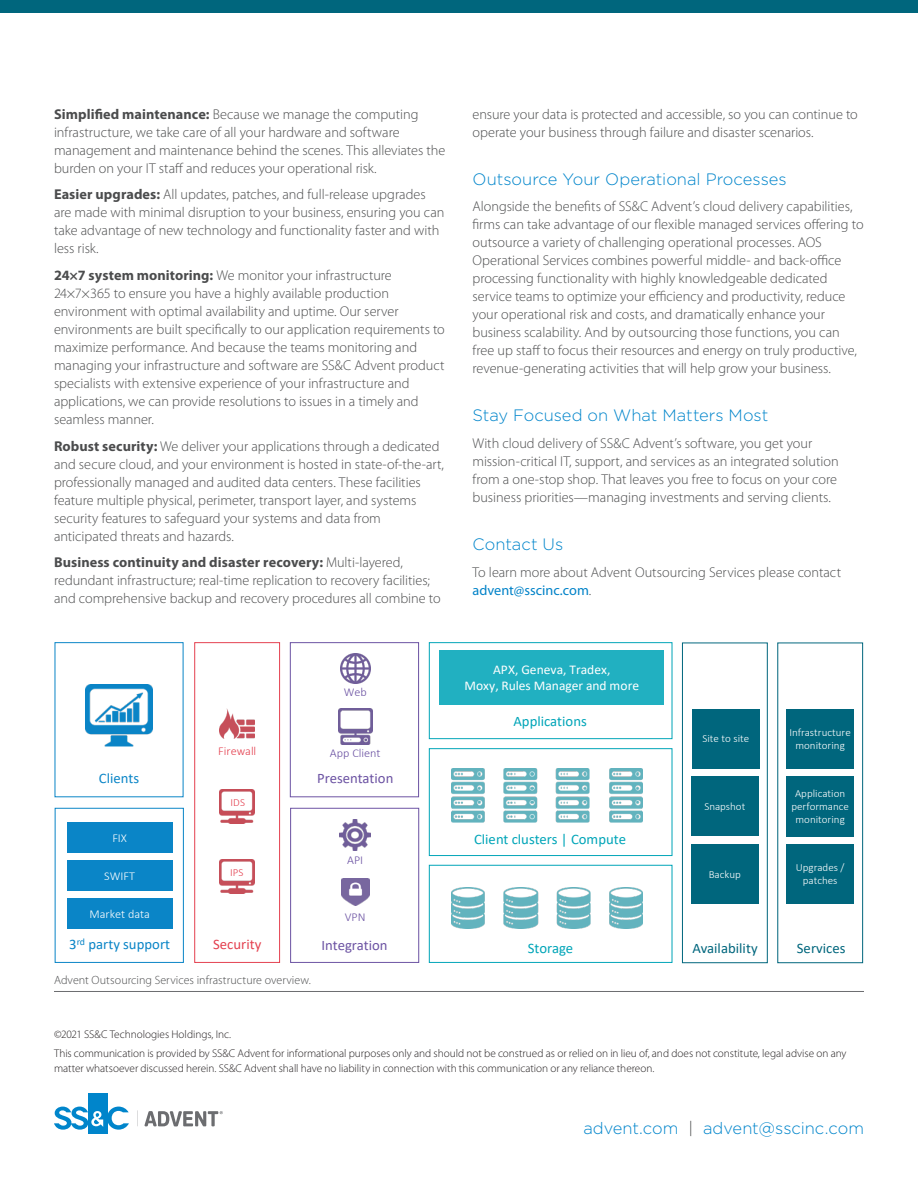
<style>
.page{position:relative;width:918px;height:1188px;background:#fff}
.page>*{position:absolute;margin:0;border:0;box-sizing:border-box;transform-origin:0 0}
.t1{font:300 16.5px "Gotham";color:#0085cb}
.t2{font:14.55px "Calibri";color:#00a5b8}
.t3{font:14.55px "Calibri";color:#6c53a3}
.t4{font:14.55px "Calibri";color:#0a85c7}
.t5{font:14.55px "Calibri";color:#00667d}
.t6{font:14.55px "Calibri";color:#e44150}
.TEXT{font:300 14.25px/18px "Myriad Pro";color:#4b4c4d}
.t7{font:13.35px/15.9px "Calibri";color:#fff;text-align:center}
.t8{font:300 12px "Myriad Pro";letter-spacing:.005em;color:#4b4c4d}
.t9{font:300 12px "Calibri";color:#fff}
.t10{font:300 12px "Calibri";color:#6c53a3}
.t11{font:300 12px "Calibri";color:#e44150}
.DISCLOSURES_FOOTNOTE{font:300 11.25px/15px "Myriad Pro";letter-spacing:-.005em;color:#231f20}
.t12{font:300 10.95px/13px "Calibri";color:#fff;text-align:center}
.t13{font:300 10.95px "Calibri";letter-spacing:-.005em;color:#e44150}
.s1{font-weight:700}
.s2{font-weight:400;color:#0082c8}
.s3{color:#4b4c4d}
</style>
<div class="page">
<div style="left:0;top:0;width:918px;height:14px;background:#00667d"></div>
<div style="left:88px;top:1093px;width:19px;height:41px;background:#0085cb"></div>
<svg style="left:54px;top:1107px;width:75px;height:23px"></svg>
<svg style="left:144px;top:1111px;width:79px;height:15px"></svg>
<div style="left:55px;top:808px;width:129px;height:155px;border:1px solid #0a85c7"></div>
<div style="left:67px;top:822px;width:105px;height:31px;background:#0a85c7"></div>
<div style="left:67px;top:860px;width:105px;height:31px;background:#0a85c7"></div>
<div style="left:194px;top:642px;width:86px;height:321px;border:1px solid #e44150"></div>
<img style="left:220px;top:708px;width:34px;height:31px">
<img style="left:220px;top:790px;width:34px;height:33px">
<img style="left:220px;top:860px;width:34px;height:33px">
<div style="left:290px;top:642px;width:129px;height:155px;border:1px solid #6c53a3"></div>
<div style="left:290px;top:808px;width:129px;height:155px;border:1px solid #6c53a3"></div>
<img style="left:85px;top:685px;width:68px;height:62px">
<img style="left:340px;top:654px;width:30px;height:29px">
<img style="left:339px;top:708px;width:33px;height:36px">
<img style="left:339px;top:820px;width:31px;height:31px">
<img style="left:341px;top:878px;width:28px;height:28px">
<div style="left:429px;top:642px;width:243px;height:97px;border:1px solid #00a5b8"></div>
<div style="left:429px;top:748px;width:243px;height:108px;border:1px solid #00a5b8"></div>
<div style="left:429px;top:865px;width:243px;height:98px;border:1px solid #00a5b8"></div>
<img style="left:451px;top:769px;width:192px;height:53px">
<img style="left:451px;top:887px;width:192px;height:42px">
<div style="left:440px;top:650px;width:224px;height:55px;background:#21b0c1"></div>
<div style="left:682px;top:643px;width:86px;height:320px;border:1px solid #00667d"></div>
<div style="left:692px;top:709px;width:68px;height:60px;background:#00667d"></div>
<div style="left:691px;top:777px;width:68px;height:59px;background:#00667d"></div>
<div style="left:691px;top:844px;width:68px;height:60px;background:#00667d"></div>
<div style="left:777px;top:643px;width:86px;height:320px;border:1px solid #00667d"></div>
<div style="left:787px;top:709px;width:67px;height:60px;background:#00667d"></div>
<div style="left:787px;top:776px;width:67px;height:60px;background:#00667d"></div>
<div style="left:787px;top:844px;width:67px;height:60px;background:#00667d"></div>
<div style="left:67px;top:898px;width:105px;height:31px;background:#0a85c7"></div>
<hr style="left:54px;top:991px;width:810px;height:1px;background:#6c6d70">
<p class="TEXT" style="left:54px;top:105px;width:393px"><span class="s1">Simplified maintenance:</span> Because we manage the computing infrastructure, we take care of all your hardware and software management and maintenance behind the scenes. This alleviates the burden on your IT staff and reduces your operational risk.</p>
<p class="TEXT" style="left:54px;top:185px;width:392px"><span class="s1">Easier upgrades:</span> All updates, patches, and full-release upgrades are made with minimal disruption to your business, ensuring you can take advantage of new technology and functionality faster and with less risk.</p>
<p class="TEXT" style="left:54px;top:266px;width:392px"><span class="s1">24×7 system monitoring:</span> We monitor your infrastructure 24×7×365 to ensure you have a highly available production environment with optimal availability and uptime. Our server environments are built specifically to our application requirements to maximize performance. And because the teams monitoring and managing your infrastructure and software are SS&amp;C Advent product specialists with extensive experience of your infrastructure and applications, we can provide resolutions to issues in a timely and seamless manner.</p>
<p class="TEXT" style="left:54px;top:437px;width:392px"><span class="s1">Robust security:</span> We deliver your applications through a dedicated and secure cloud, and your environment is hosted in state-of-the-art, professionally managed and audited data centers. These facilities feature multiple physical, perimeter, transport layer, and systems security features to safeguard your systems and data from anticipated threats and hazards.</p>
<p class="TEXT" style="left:54px;top:553px;width:388px"><span class="s1">Business continuity and disaster recovery:</span> Multi-layered, redundant infrastructure; real-time replication to recovery facilities; and comprehensive backup and recovery procedures all combine to</p>
<p class="TEXT" style="left:472px;top:105px;width:387px">ensure your data is protected and accessible, so you can continue to operate your business through failure and disaster scenarios.</p>
<h1 class="t1" style="left:472px;top:168px;width:316px">Outsource Your Operational Processes</h1>
<p class="TEXT" style="left:472px;top:197px;width:393px">Alongside the benefits of SS&amp;C Advent’s cloud delivery capabilities, firms can take advantage of our flexible managed services offering to outsource a variety of challenging operational processes. AOS Operational Services combines powerful middle- and back-office processing functionality with highly knowledgeable dedicated service teams to optimize your efficiency and productivity, reduce your operational risk and costs, and dramatically enhance your business scalability. And by outsourcing those functions, you can free up staff to focus their resources and energy on truly productive, revenue-generating activities that will help grow your business.</p>
<h1 class="t1" style="left:472px;top:405px;width:297px">Stay Focused on What Matters Most</h1>
<p class="TEXT" style="left:472px;top:434px;width:368px">With cloud delivery of SS&amp;C Advent’s software, you get your mission-critical IT, support, and services as an integrated solution from a one-stop shop. That leaves you free to focus on your core business priorities—managing investments and serving clients.</p>
<h1 class="t1" style="left:472px;top:534px;width:92px">Contact Us</h1>
<p class="TEXT" style="left:472px;top:563px;width:370px">To learn more about Advent Outsourcing Services please contact <span class="s2">advent@sscinc.com</span>.</p>
<p class="t10" style="left:344px;top:684px;width:25px">Web</p>
<p class="t11" style="left:218px;top:743px;width:40px">Firewall</p>
<p class="t10" style="left:330px;top:746px;width:52px">App Client</p>
<p class="t4" style="left:99px;top:768px;width:42px">Clients</p>
<p class="t3" style="left:317px;top:768px;width:78px">Presentation</p>
<p class="t13" style="left:231px;top:795px;width:16px">IDS</p>
<p class="t9" style="left:112px;top:830px;width:16px">FIX</p>
<p class="t9" style="left:104px;top:868px;width:32px">SWIFT</p>
<p class="t13" style="left:230px;top:866px;width:15px">IPS</p>
<p class="t10" style="left:347px;top:853px;width:18px">API</p>
<p class="t9" style="left:89px;top:906px;width:62px">Market data</p>
<p class="t4" style="left:69px;top:934px;width:102px">3<sup>rd</sup> party support</p>
<p class="t6" style="left:213px;top:934px;width:50px">Security</p>
<p class="t10" style="left:345px;top:910px;width:22px">VPN</p>
<p class="t3" style="left:322px;top:935px;width:68px">Integration</p>
<p class="t8" style="left:54px;top:973px;width:258px">Advent Outsourcing Services infrastructure overview.</p>
<p class="t7" style="left:464px;top:662px;width:176px">APX, Geneva, Tradex,<br>Moxy, Rules Manager and more</p>
<p class="t2" style="left:513px;top:712px;width:75px">Applications</p>
<p class="t2" style="left:474px;top:830px;width:154px">Client clusters | Compute</p>
<p class="t12" style="left:702px;top:732px;width:48px">Site to site</p>
<p class="t12" style="left:704px;top:800px;width:42px">Snapshot</p>
<p class="t12" style="left:709px;top:867px;width:34px">Backup</p>
<p class="t2" style="left:528px;top:938px;width:47px">Storage</p>
<p class="t5" style="left:692px;top:938px;width:67px">Availability</p>
<p class="t12" style="left:789px;top:725px;width:63px">Infrastructure monitoring</p>
<p class="t12" style="left:791px;top:786px;width:59px">Application performance monitoring</p>
<p class="t12" style="left:796px;top:860px;width:50px">Upgrades / patches</p>
<p class="t5" style="left:797px;top:938px;width:50px">Services</p>
<p class="DISCLOSURES_FOOTNOTE" style="left:54px;top:1027px;width:179px">©2021 SS&amp;C Technologies Holdings, Inc.</p>
<p class="DISCLOSURES_FOOTNOTE" style="left:54px;top:1046px;width:794px">This communication is provided by SS&amp;C Advent for informational purposes only and should not be construed as or relied on in lieu of, and does not constitute, legal advise on any matter whatsoever discussed herein. SS&amp;C Advent shall have no liability in connection with this communication or any reliance thereon.</p>
<p class="t1" style="left:583px;top:1118px;width:282px">advent.com <span class="s3">|</span> advent@sscinc.com</p>
</div>
